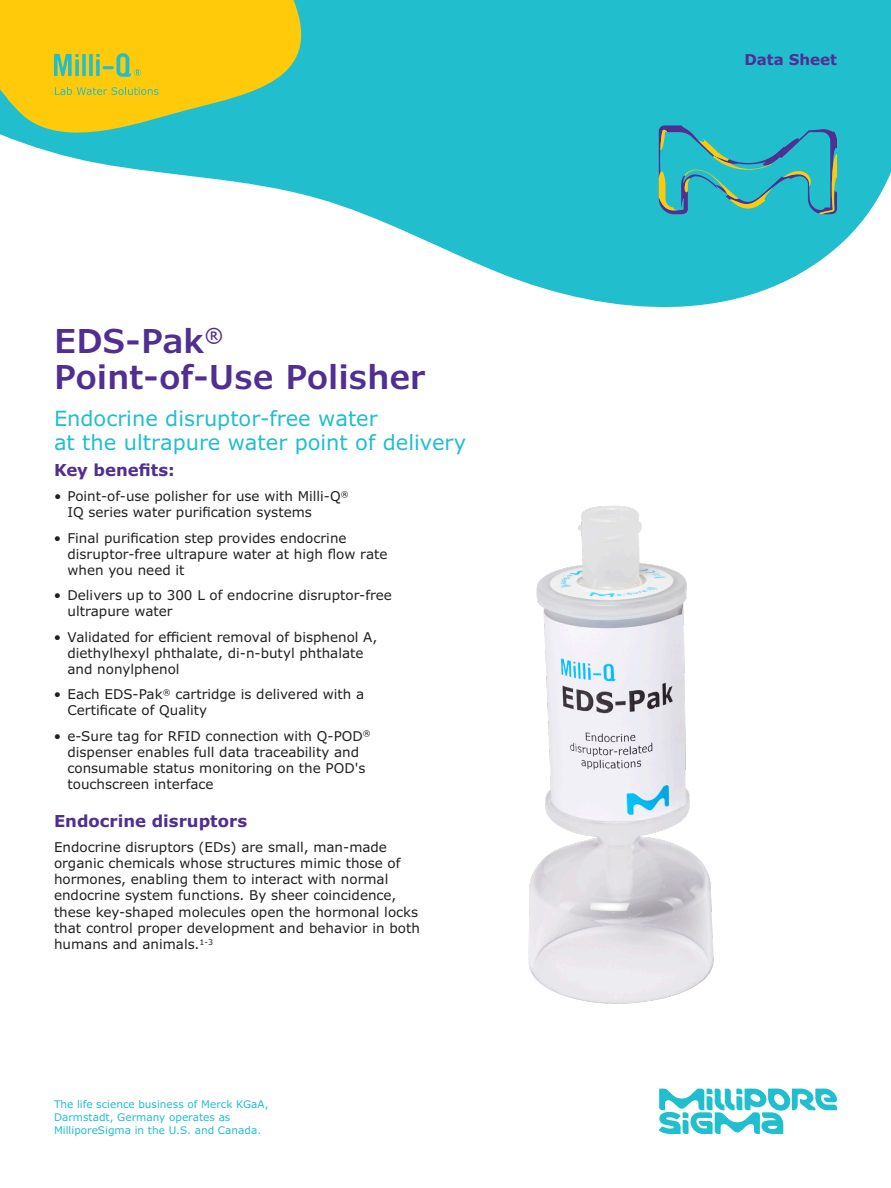
<style>
.page{position:relative;width:891px;height:1188px;background:#fff}
.page>*{position:absolute;margin:0;border:0;box-sizing:border-box;transform-origin:0 0}
.t1{font:600 33px/36px "Verdana Pro";color:#502e92}
.t2{font:21px/24px "Verdana Pro";color:#21bece}
.t3{font:700 16.5px "Verdana Pro";color:#502e92}
.t4{font:700 15px "Verdana Pro";color:#502e92}
.t5{font:13.5px/16.2px "Verdana Pro";color:#231f20}
.t6{font:10.5px/12.6px "Verdana Pro";color:#21bece}
</style>
<div class="page">
<svg style="left:48px;top:0;width:843px;height:308px;fill:#21bece"></svg>
<svg style="left:659px;top:125px;width:178px;height:89px;background:#35b0ba"></svg>
<svg style="left:0;top:0;width:324px;height:151px;background:#b4c64d"></svg>
<svg style="left:89px;top:54px;width:4px;height:22px"></svg>
<svg style="left:82px;top:54px;width:4px;height:22px"></svg>
<svg style="left:96px;top:53px;width:45px;height:24px"></svg>
<svg style="left:54px;top:54px;width:25px;height:22px"></svg>
<svg style="left:55px;top:87px;width:104px;height:8px"></svg>
<img style="left:528px;top:505px;width:186px;height:499px">
<svg style="left:659px;top:1089px;width:178px;height:45px"></svg>
<h1 class="t1" style="left:54px;top:323px;width:373px">EDS-Pak<sup>®<br></sup>Point-of-Use Polisher</h1>
<h2 class="t2" style="left:54px;top:407px;width:414px">Endocrine disruptor-free water<br>at the ultrapure water point of delivery</h2>
<p class="t3" style="left:54px;top:459px;width:122px">Key benefits:</p>
<p class="t5" style="left:67px;top:488px;width:283px;text-indent:-13px">• Point-of-use polisher for use with Milli-Q<sup>®<br></sup>IQ series water purification systems</p>
<p class="t5" style="left:67px;top:530px;width:322px;text-indent:-14px">• Final purification step provides endocrine disruptor-free ultrapure water at high flow rate when you need it</p>
<p class="t5" style="left:67px;top:587px;width:326px;text-indent:-14px">• Delivers up to 300 L of endocrine disruptor-free ultrapure water</p>
<p class="t5" style="left:67px;top:629px;width:311px;text-indent:-14px">• Validated for efficient removal of bisphenol A, diethylhexyl phthalate, di-n-butyl phthalate and nonylphenol</p>
<p class="t5" style="left:67px;top:686px;width:298px;text-indent:-14px">• Each EDS-Pak<sup>®</sup> cartridge is delivered with a<br>Certificate of Quality</p>
<p class="t5" style="left:67px;top:728px;width:305px;text-indent:-13px">• e-Sure tag for RFID connection with Q-POD<sup>® </sup>dispenser enables full data traceability and consumable status monitoring on the POD's touchscreen interface</p>
<p class="t3" style="left:54px;top:810px;width:195px">Endocrine disruptors</p>
<p class="t5" style="left:54px;top:839px;width:367px">Endocrine disruptors (EDs) are small, man-made organic chemicals whose structures mimic those of hormones, enabling them to interact with normal endocrine system functions. By sheer coincidence, these key-shaped molecules open the hormonal locks that control proper development and behavior in both humans and animals.<sup>1-3</sup></p>
<p class="t6" style="left:54px;top:1098px;width:216px">The life science business of Merck KGaA,<br>Darmstadt, Germany operates as<br>MilliporeSigma in the U.S. and Canada.</p>
<p class="t4" style="left:744px;top:50px;width:94px">Data Sheet</p>
</div>
